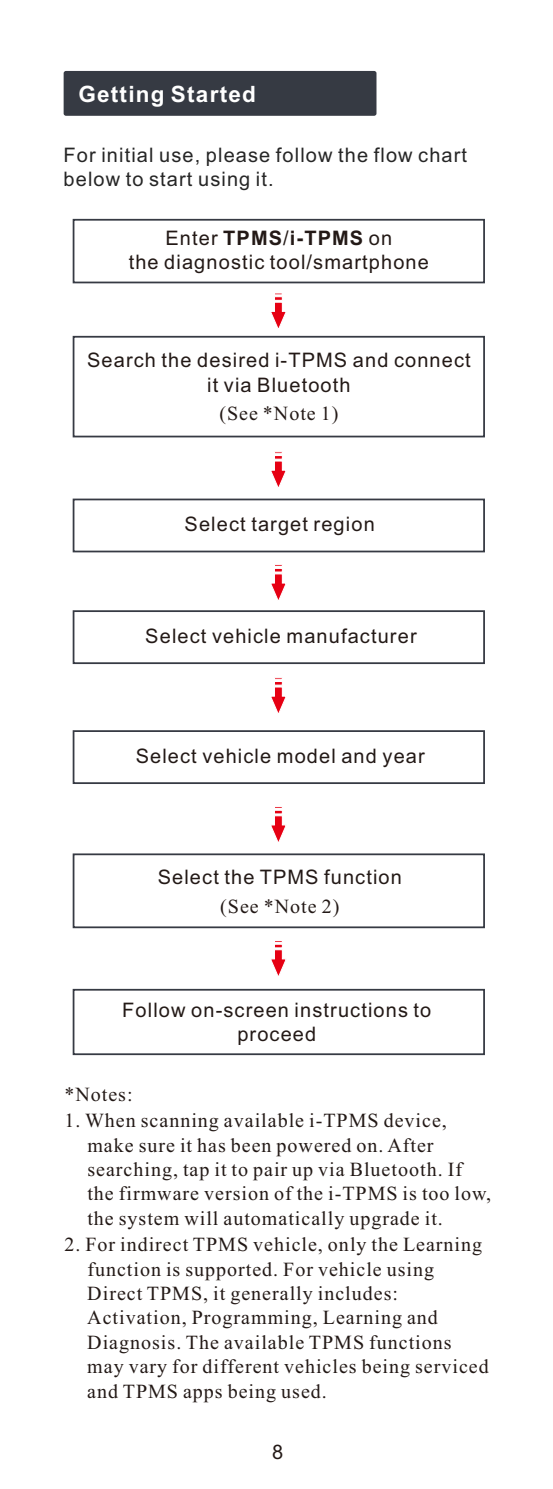
<style>
.page{position:relative;width:553px;height:1489px;background:#fff}
.page>*{position:absolute;margin:0;border:0;box-sizing:border-box;transform-origin:0 0}
.t1{font:700 22.5px "Arial";letter-spacing:.055em;color:#fff}
.t2{font:20px/24.2px "Times New Roman";letter-spacing:.05em;color:#231916}
.t3{font:20px/24.5px "Arial";letter-spacing:.055em;color:#231916;text-align:center}
.t4{font:20px/24.5px "Arial";letter-spacing:.055em;color:#262626}
.s1{font-weight:700}
</style>
<div class="page">
<svg style="left:271px;top:451px;width:15px;height:36px"></svg>
<svg style="left:271px;top:293px;width:15px;height:35px"></svg>
<svg style="left:271px;top:677px;width:15px;height:36px"></svg>
<svg style="left:271px;top:941px;width:15px;height:35px"></svg>
<svg style="left:271px;top:564px;width:15px;height:36px"></svg>
<svg style="left:271px;top:807px;width:15px;height:35px"></svg>
<div style="left:73px;top:336px;width:412px;height:101px;border:2px solid #363a43"></div>
<div style="left:73px;top:988px;width:412px;height:67px;border:2px solid #363a43"></div>
<div style="left:73px;top:219px;width:412px;height:64px;border:2px solid #363a43"></div>
<div style="left:73px;top:498px;width:412px;height:54px;border:2px solid #363a43"></div>
<div style="left:73px;top:853px;width:412px;height:75px;border:2px solid #363a43"></div>
<div style="left:73px;top:610px;width:412px;height:54px;border:2px solid #363a43"></div>
<div style="left:73px;top:730px;width:412px;height:54px;border:2px solid #363a43"></div>
<div style="left:64px;top:71px;width:312px;height:45px;background:#363a43;border-radius:2px"></div>
<p class="t1" style="left:78px;top:85px;width:179px">Getting Started</p>
<p class="t4" style="left:64px;top:144px;width:405px">For initial use, please follow the flow chart below to start using it.</p>
<p class="t3" style="left:129px;top:227px;width:302px">Enter <span class="s1">TPMS</span>/<span class="s1">i-TPMS</span> on<br>the diagnostic tool/smartphone</p>
<p class="t3" style="left:87px;top:350px;width:385px">Search the desired i-TPMS and connect it via Bluetooth</p>
<p class="t2" style="left:219px;top:403px;width:121px">(See *Note 1)</p>
<p class="t3" style="left:185px;top:513px;width:192px">Select target region</p>
<p class="t3" style="left:145px;top:625px;width:273px">Select vehicle manufacturer</p>
<p class="t3" style="left:136px;top:745px;width:291px">Select vehicle model and year</p>
<p class="t3" style="left:158px;top:866px;width:246px">Select the TPMS function</p>
<p class="t2" style="left:220px;top:896px;width:121px">(See *Note 2)</p>
<p class="t3" style="left:122px;top:999px;width:310px">Follow on-screen instructions to proceed</p>
<p class="t2" style="left:64px;top:1083px;width:70px">*Notes:</p>
<p class="t2" style="left:87px;top:1110px;width:405px;text-indent:-23px">1. When scanning available i-TPMS device, make sure it has been powered on. After searching, tap it to pair up via Bluetooth. If the firmware version of the i-TPMS is too low, the system will automatically upgrade it.</p>
<p class="t2" style="left:87px;top:1234px;width:403px;text-indent:-23px">2. For indirect TPMS vehicle, only the Learning function is supported. For vehicle using Direct TPMS, it generally includes:<br>Activation, Programming, Learning and Diagnosis. The available TPMS functions may vary for different vehicles being serviced and TPMS apps being used.</p>
<p class="t3" style="left:272px;top:1441px;width:13px">8</p>
</div>
